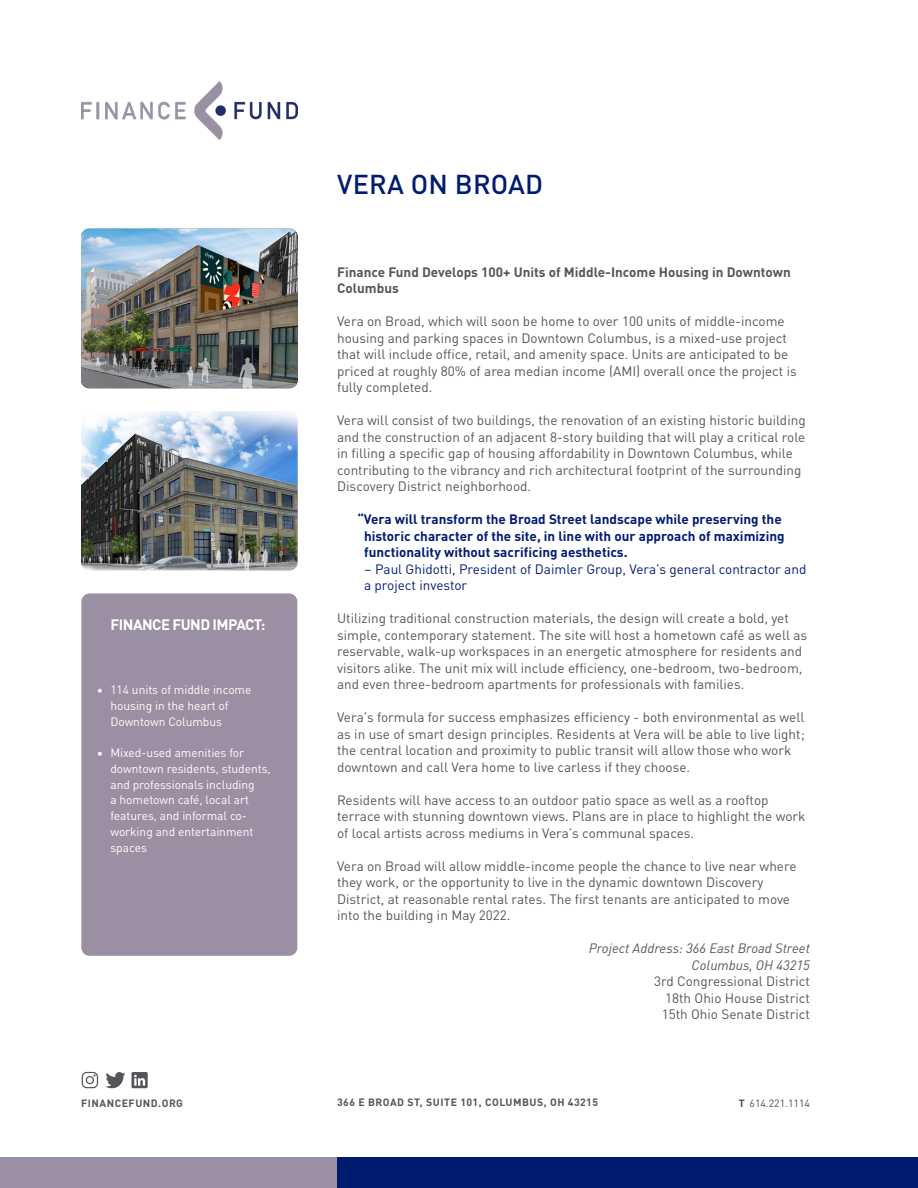
<style>
.page{position:relative;width:918px;height:1188px;background:#fff}
.page>*{position:absolute;margin:0;border:0;box-sizing:border-box;transform-origin:0 0}
.t1{font:500 27px "DIN Pro";letter-spacing:.01em;color:#001c70}
.Impact_Title{font:700 15px "DIN Pro";letter-spacing:-.035em;color:#fff}
.Body_Copy{font:13.5px/16.5px "DIN Pro";color:#54555a}
.Inset_Quote{font:700 13.5px/16.5px "DIN Pro";color:#001c70}
.Inset_Quote-2{font:13.5px/16.5px "DIN Pro";color:#001c70}
.Body_Copy-2{font:700 13.5px/16.5px "DIN Pro";color:#54555a}
.Body_Copy-3{font:italic 13.5px "DIN Pro";color:#54555a}
.t2{font:12px/15.8px "DIN Pro";letter-spacing:-.005em;color:#fff}
.t3{font:700 10.5px "DIN Pro";letter-spacing:.05em;color:#54555a}
.t4{font:10.5px "DIN Pro";color:#4b4c4d}
.s1{font-weight:700}
</style>
<div class="page">
<div style="left:131px;top:1072px;width:17px;height:16px;background:#54555a;border-radius:2px"></div>
<svg style="left:134px;top:1075px;width:11px;height:11px"></svg>
<img style="left:81px;top:81px;width:217px;height:59px">
<div style="left:0;top:1157px;width:337px;height:31px;background:#9b90a3"></div>
<div style="left:337px;top:1157px;width:581px;height:31px;background:#001c70"></div>
<svg style="left:106px;top:1072px;width:19px;height:16px"></svg>
<svg style="left:82px;top:1072px;width:16px;height:16px"></svg>
<div style="left:81px;top:593px;width:216px;height:363px;background:#9b90a3;border-radius:8px"></div>
<img style="left:81px;top:229px;width:217px;height:159px">
<img style="left:81px;top:411px;width:217px;height:160px">
<p class="Impact_Title" style="left:111px;top:612px;width:156px">FINANCE FUND IMPACT:</p>
<p class="t2" style="left:110px;top:681px;width:143px;text-indent:-14px">• 114 units of middle income housing in the heart of<br>Downtown Columbus</p>
<p class="t2" style="left:110px;top:744px;width:162px;text-indent:-14px">• Mixed-used amenities for downtown residents, students, and professionals including<br>a hometown café, local art features, and informal co&shy;working and entertainment spaces</p>
<p class="t1" style="left:337px;top:163px;width:208px">VERA ON BROAD</p>
<p class="Body_Copy-2" style="left:337px;top:263px;width:455px">Finance Fund Develops 100+ Units of Middle-Income Housing in Downtown<br>Columbus</p>
<p class="Body_Copy" style="left:337px;top:312px;width:461px">Vera on Broad, which will soon be home to over 100 units of middle-income housing and parking spaces in Downtown Columbus, is a mixed-use project that will include office, retail, and amenity space. Units are anticipated to be priced at roughly 80% of area median income (AMI) overall once the project is fully completed.</p>
<p class="Body_Copy" style="left:337px;top:411px;width:470px">Vera will consist of two buildings, the renovation of an existing historic building and the construction of an adjacent 8-story building that will play a critical role in filling a specific gap of housing affordability in Downtown Columbus, while contributing to the vibrancy and rich architectural footprint of the surrounding Discovery District neighborhood.</p>
<p class="Inset_Quote" style="left:364px;top:510px;width:422px;text-indent:-7px">“Vera will transform the Broad Street landscape while preserving the historic character of the site, in line with our approach of maximizing functionality without sacrificing aesthetics.</p>
<p class="Inset_Quote-2" style="left:364px;top:560px;width:444px">– Paul Ghidotti, President of Daimler Group, Vera’s general contractor and a project investor</p>
<p class="Body_Copy" style="left:337px;top:609px;width:472px">Utilizing traditional construction materials, the design will create a bold, yet simple, contemporary statement. The site will host a hometown café as well as reservable, walk-up workspaces in an energetic atmosphere for residents and visitors alike. The unit mix will include efficiency, one-bedroom, two-bedroom, and even three-bedroom apartments for professionals with families.</p>
<p class="Body_Copy" style="left:337px;top:708px;width:469px">Vera’s formula for success emphasizes efficiency - both environmental as well as in use of smart design principles. Residents at Vera will be able to live light; the central location and proximity to public transit will allow those who work downtown and call Vera home to live carless if they choose.</p>
<p class="Body_Copy" style="left:337px;top:791px;width:470px">Residents will have access to an outdoor patio space as well as a rooftop terrace with stunning downtown views. Plans are in place to highlight the work of local artists across mediums in Vera’s communal spaces.</p>
<p class="Body_Copy" style="left:337px;top:857px;width:461px">Vera on Broad will allow middle-income people the chance to live near where they work, or the opportunity to live in the dynamic downtown Discovery District, at reasonable rental rates. The first tenants are anticipated to move into the building in May 2022.</p>
<p class="Body_Copy-3" style="left:589px;top:938px;width:223px">Project Address: 366 East Broad Street</p>
<p class="Body_Copy-3" style="left:692px;top:955px;width:120px">Columbus, OH 43215</p>
<p class="Body_Copy" style="left:654px;top:972px;width:157px">3rd Congressional District</p>
<p class="Body_Copy" style="left:665px;top:989px;width:146px">18th Ohio House District</p>
<p class="Body_Copy" style="left:662px;top:1005px;width:150px">15th Ohio Senate District</p>
<p class="t3" style="left:337px;top:1094px;width:262px">366 E BROAD ST, SUITE 101, COLUMBUS, OH 43215</p>
<p class="t3" style="left:81px;top:1095px;width:104px">FINANCEFUND.ORG</p>
<p class="t4" style="left:739px;top:1095px;width:73px"><span class="s1">T</span> 614.221.1114</p>
</div>
